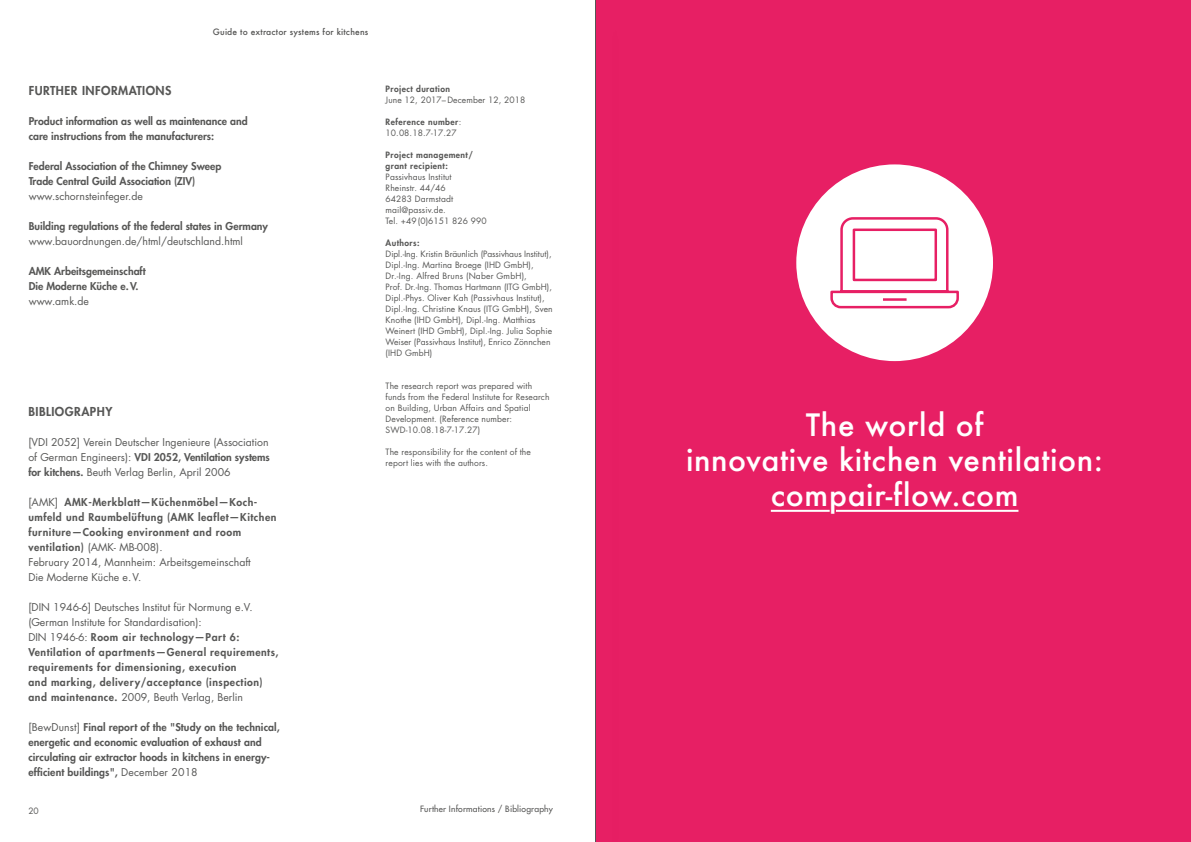
<style>
.page{position:relative;width:1191px;height:842px;background:#fff}
.page>*{position:absolute;margin:0;border:0;box-sizing:border-box;transform-origin:0 0}
.t1{font:500 30px/35px "Futura";letter-spacing:.02em;color:#fff;text-align:center}
.t2{font:800 12px "Futura Std";letter-spacing:.04em;color:#575756}
.t3{font:800 10.5px/15px "Futura Std";letter-spacing:.05em;color:#575756}
.t4{font:800 10.5px/15px "Futura Std";letter-spacing:.01em;color:#575756}
.t5{font:10.5px/15px "Futura Std";color:#575756;text-align:justify}
.t6{font:8.5px/11px "Futura Std";letter-spacing:.01em;color:#575756}
.t7{font:800 8.5px/11px "Futura Std";letter-spacing:.05em;color:#575756}
.t8{font:500 8.5px "Futura";letter-spacing:.02em;color:#575756}
.t9{font:500 8.5px "Futura Std";letter-spacing:.02em;color:#575756}
.s1{font-weight:800}
.s2{font-weight:400}
</style>
<div class="page">
<div style="left:595px;top:0;width:596px;height:842px;background:#e71f64"></div>
<div style="left:796px;top:164px;width:197px;height:197px;background:#fff;border-radius:50%"></div>
<svg style="left:830px;top:217px;width:129px;height:92px"></svg>
<hr style="left:771px;top:510px;width:247px;height:2px;background:#fff">
<svg style="left:828px;top:509px;width:21px;height:3px"></svg>
<div style="left:578px;top:0;width:74px;height:842px;background:#000;opacity:.25"></div>
<hr style="left:595px;top:0;width:1px;height:842px;background:#575756">
<p class="t8" style="left:213px;top:26px;width:157px">Guide to extractor systems for kitchens</p>
<h2 class="t2" style="left:29px;top:83px;width:144px">FURTHER INFORMATIONS</h2>
<p class="t4" style="left:29px;top:114px;width:220px">Product information as well as maintenance and care instructions from the manufacturers:</p>
<p class="t4" style="left:29px;top:159px;width:194px">Federal Association of the Chimney Sweep<br>Trade Central Guild Association (ZIV)</p>
<p class="t5" style="left:29px;top:189px;width:116px">www.schornsteinfeger.de</p>
<p class="t4" style="left:29px;top:219px;width:241px">Building regulations of the federal states in Germany</p>
<p class="t5" style="left:29px;top:234px;width:216px">www.bauordnungen.de/html/deutschland.html</p>
<p class="t4" style="left:29px;top:264px;width:118px">AMK Arbeitsgemeinschaft<br>Die Moderne Küche e.V.</p>
<p class="t5" style="left:29px;top:294px;width:62px">www.amk.de</p>
<h2 class="t2" style="left:28px;top:404px;width:85px">BIBLIOGRAPHY</h2>
<p class="t5" style="left:28px;top:435px;width:243px">[VDI 2052] Verein Deutscher Ingenieure (Association of German Engineers): <span class="s1">VDI 2052, Ventilation systems for kitchens.</span> Beuth Verlag Berlin, April 2006</p>
<p class="t3" style="left:28px;top:495px;width:250px"><span class="s2">[AMK]</span> AMK-Merkblatt—Küchenmöbel—Koch&shy;umfeld und Raumbelüftung (AMK leaflet—Kitchen furniture—Cooking environment and room ventilation) <span class="s2">(AMK- MB-008).<br>February 2014, Mannheim: Arbeitsgemeinschaft<br>Die Moderne Küche e.V.</span></p>
<p class="t3" style="left:28px;top:600px;width:252px"><span class="s2">[DIN 1946-6] Deutsches Institut für Normung e.V. (German Institute for Standardisation):<br>DIN 1946-6:</span> Room air technology—Part 6:<br>Ventilation of apartments—General requirements, requirements for dimensioning, execution<br>and marking, delivery/acceptance (inspection) and maintenance. <span class="s2">2009, Beuth Verlag, Berlin</span></p>
<p class="t4" style="left:28px;top:720px;width:253px"><span class="s2">[BewDunst]</span> Final report of the "Study on the technical, energetic and economic evaluation of exhaust and circulating air extractor hoods in kitchens in energy&shy;efficient buildings", <span class="s2">December 2018</span></p>
<p class="t6" style="left:28px;top:805px;width:12px">20</p>
<p class="t7" style="left:386px;top:83px;width:66px">Project duration</p>
<p class="t6" style="left:386px;top:95px;width:141px">June 12, 2017–December 12, 2018</p>
<p class="t6" style="left:386px;top:117px;width:77px"><span class="s1">Reference number</span>:<br>10.08.18.7-17.27</p>
<p class="t7" style="left:386px;top:149px;width:89px">Project management/ grant recipient:</p>
<p class="t6" style="left:386px;top:172px;width:103px">Passivhaus Institut<br>Rheinstr. 44/46<br>64283 Darmstadt mail@passiv.de.<br>Tel. +49(0)6151 826 990</p>
<p class="t7" style="left:386px;top:237px;width:35px">Authors:</p>
<p class="t6" style="left:386px;top:249px;width:169px">Dipl.-Ing. Kristin Bräunlich (Passivhaus Institut), Dipl.-Ing. Martina Broege (IHD GmbH), Dr.-Ing. Alfred Bruns (Naber GmbH),<br>Prof. Dr.-Ing. Thomas Hartmann (ITG GmbH), Dipl.-Phys. Oliver Kah (Passivhaus Institut), Dipl.-Ing. Christine Knaus (ITG GmbH), Sven Knothe (IHD GmbH), Dipl.-Ing. Matthias Weinert (IHD GmbH), Dipl.-Ing. Julia Sophie Weiser (Passivhaus Institut), Enrico Zönnchen (IHD GmbH)</p>
<p class="t6" style="left:386px;top:380px;width:165px">The research report was prepared with funds from the Federal Institute for Research on Building, Urban Affairs and Spatial Development. (Reference number:<br>SWD-10.08.18-7-17.27)</p>
<p class="t6" style="left:386px;top:446px;width:147px">The responsibility for the content of the report lies with the authors.</p>
<p class="t9" style="left:420px;top:804px;width:134px">Further Informations / Bibliography</p>
<h1 class="t1" style="left:686px;top:407px;width:418px">The world of<br>innovative kitchen ventilation: compair-flow.com</h1>
</div>
